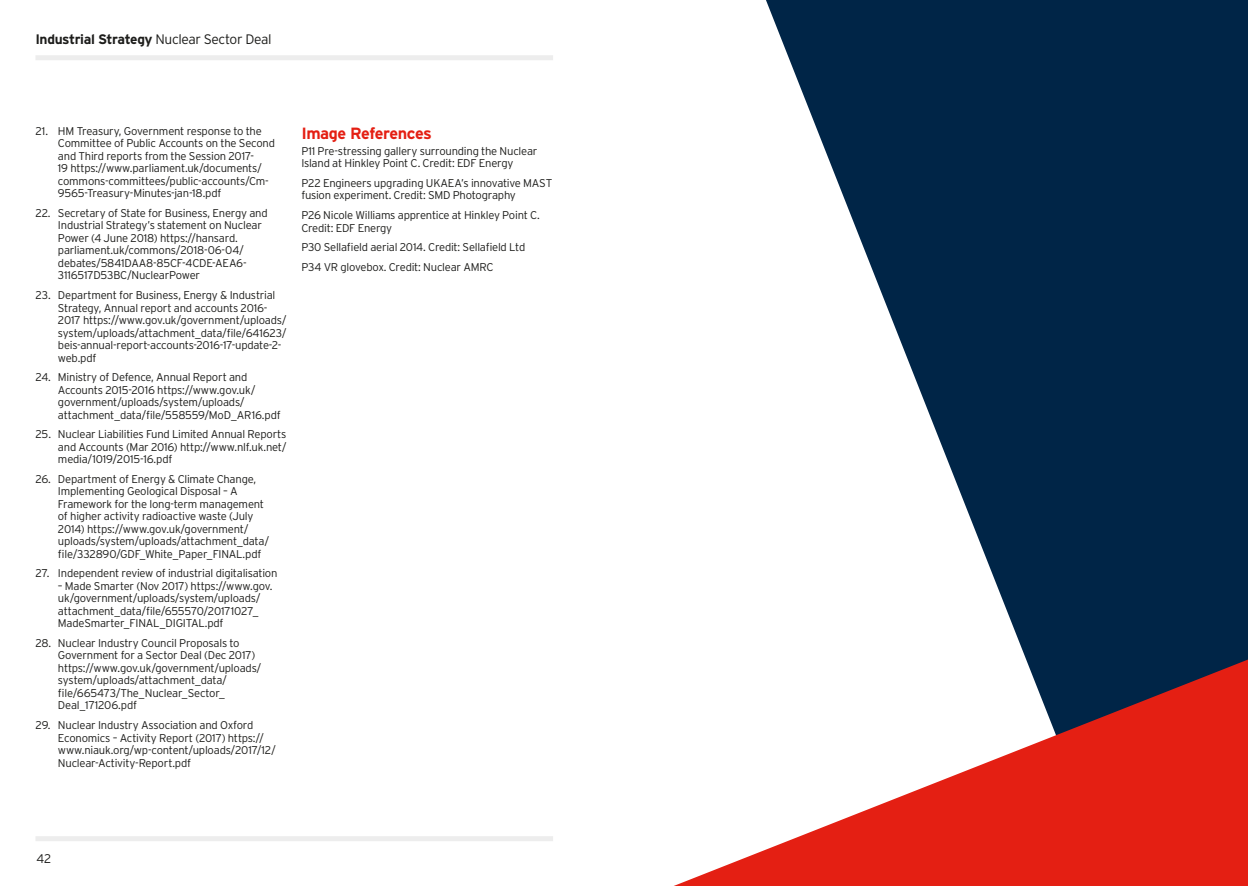
<style>
.page{position:relative;width:1248px;height:886px;background:#fff}
.page>*{position:absolute;margin:0;border:0;box-sizing:border-box;transform-origin:0 0}
.t1{font:700 16.25px "Interstate";letter-spacing:-.035em;color:#e41f13}
.t2{font:700 13.75px "Interstate";letter-spacing:-.035em;color:#1d1d1b}
.t3{font:300 12.5px "Interstate";color:#1d1d1b}
.t4{font:300 11.25px/12.5px "Interstate";letter-spacing:-.02em;color:#1d1d1b}
.s1{font-weight:300}
</style>
<div class="page">
<div style="left:35px;top:55px;width:518px;height:5px;background:#ededed"></div>
<div style="left:35px;top:836px;width:518px;height:5px;background:#ededed"></div>
<svg style="left:766px;top:0;width:481px;height:659px;fill:#002547"></svg>
<svg style="left:674px;top:659px;width:573px;height:227px"></svg>
<p class="t2" style="left:35px;top:31px;width:237px">Industrial Strategy <span class="s1">Nuclear Sector Deal</span></p>
<p class="t4" style="left:58px;top:124px;width:219px;text-indent:-22px">21. HM Treasury, Government response to the Committee of Public Accounts on the Second and Third reports from the Session 2017-<br>19 https://www.parliament.uk/documents/ commons-committees/public-accounts/Cm-9565-Treasury-Minutes-jan-18.pdf</p>
<p class="t4" style="left:58px;top:207px;width:211px;text-indent:-22px">22. Secretary of State for Business, Energy and Industrial Strategy’s statement on Nuclear Power (4 June 2018) https://hansard. parliament.uk/commons/2018-06-04/ debates/5841DAA8-85CF-4CDE-AEA6- 3116517D53BC/NuclearPower</p>
<p class="t4" style="left:58px;top:289px;width:230px;text-indent:-22px">23. Department for Business, Energy &amp; Industrial Strategy, Annual report and accounts 2016- 2017 https://www.gov.uk/government/uploads/ system/uploads/attachment_data/file/641623/ beis-annual-report-accounts-2016-17-update-2- web.pdf</p>
<p class="t4" style="left:58px;top:371px;width:224px;text-indent:-22px">24. Ministry of Defence, Annual Report and Accounts 2015-2016 https://www.gov.uk/ government/uploads/system/uploads/ attachment_data/file/558559/MoD_AR16.pdf</p>
<p class="t4" style="left:58px;top:428px;width:230px;text-align:justify;text-indent:-22px">25. Nuclear Liabilities Fund Limited Annual Reports and Accounts (Mar 2016) http://www.nlf.uk.net/ media/1019/2015-16.pdf</p>
<p class="t4" style="left:58px;top:472px;width:213px;text-indent:-22px">26. Department of Energy &amp; Climate Change, Implementing Geological Disposal – A Framework for the long-term management of higher activity radioactive waste (July 2014) https://www.gov.uk/government/ uploads/system/uploads/attachment_data/ file/332890/GDF_White_Paper_FINAL.pdf</p>
<p class="t4" style="left:35px;top:567px;width:243px">27. Independent review of industrial digitalisation</p>
<p class="t4" style="left:58px;top:579px;width:216px">– Made Smarter (Nov 2017) https://www.gov. uk/government/uploads/system/uploads/ attachment_data/file/655570/20171027_ MadeSmarter_FINAL_DIGITAL.pdf</p>
<p class="t4" style="left:58px;top:637px;width:205px;text-indent:-22px">28. Nuclear Industry Council Proposals to Government for a Sector Deal (Dec 2017) https://www.gov.uk/government/uploads/ system/uploads/attachment_data/ file/665473/The_Nuclear_Sector_ Deal_171206.pdf</p>
<p class="t4" style="left:58px;top:719px;width:219px;text-indent:-22px">29. Nuclear Industry Association and Oxford Economics – Activity Report (2017) https:// www.niauk.org/wp-content/uploads/2017/12/ Nuclear-Activity-Report.pdf</p>
<h1 class="t1" style="left:301px;top:124px;width:132px">Image References</h1>
<p class="t4" style="left:301px;top:145px;width:238px">P11 Pre-stressing gallery surrounding the Nuclear<br>Island at Hinkley Point C. Credit: EDF Energy</p>
<p class="t4" style="left:301px;top:177px;width:252px">P22 Engineers upgrading UKAEA’s innovative MAST fusion experiment. Credit: SMD Photography</p>
<p class="t4" style="left:301px;top:209px;width:240px">P26 Nicole Williams apprentice at Hinkley Point C.<br>Credit: EDF Energy</p>
<p class="t4" style="left:301px;top:237px;width:225px;line-height:19.6px">P30 Sellafield aerial 2014. Credit: Sellafield Ltd<br>P34 VR glovebox. Credit: Nuclear AMRC</p>
<p class="t3" style="left:37px;top:851px;width:16px">42</p>
</div>
